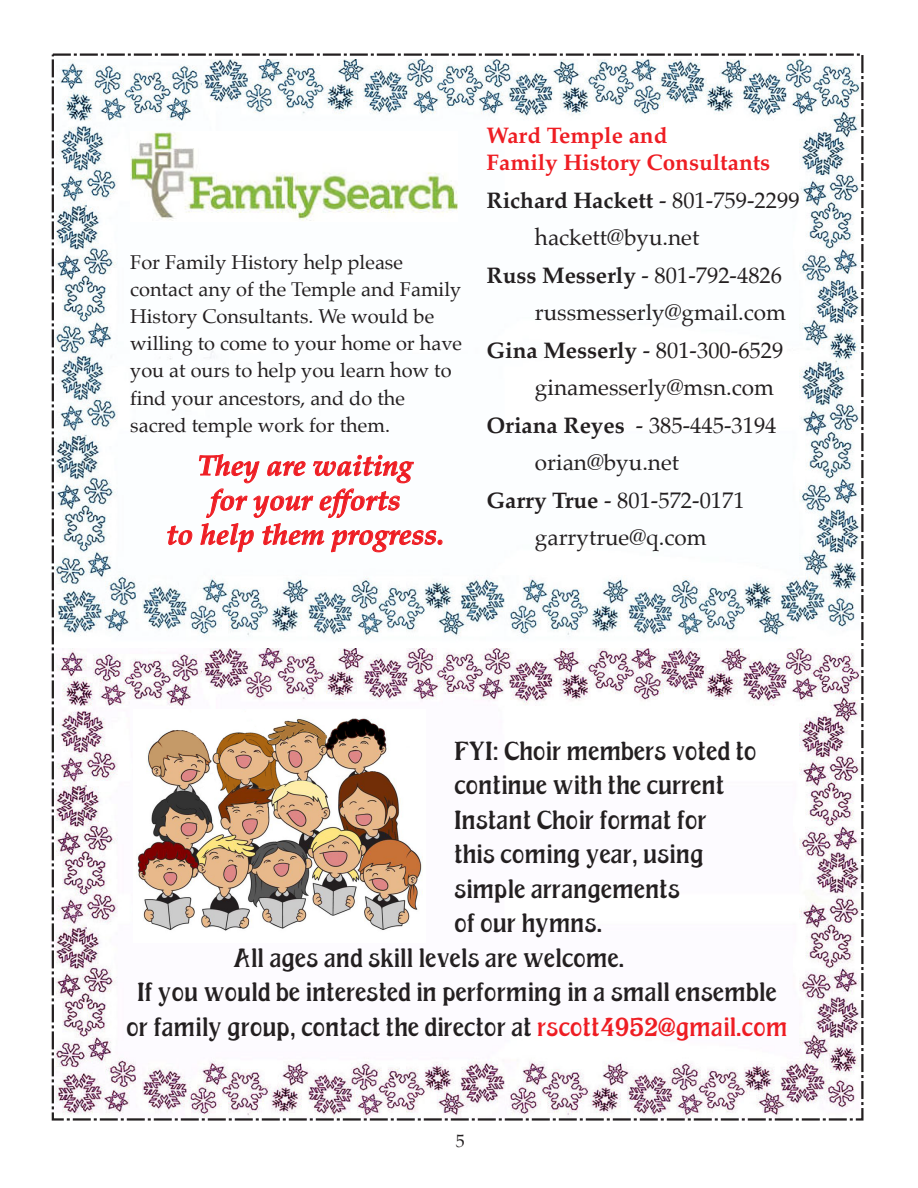
<style>
.page{position:relative;width:918px;height:1188px;background:#fff}
.page>*{position:absolute;margin:0;border:0;box-sizing:border-box;transform-origin:0 0}
.t1{font:italic 700 28.5px/34.5px "Palatino";color:#ee1d23;text-align:center}
.t2{font:27px "Excellent";color:#231f20;scale:.96 1}
.t3{font:22.5px "Palatino";color:#231f20}
.t4{font:700 22.5px/27px "Palatino";color:#ee1d23}
.t5{font:700 22.5px "Palatino";color:#231f20}
.t6{font:19.95px/27px "Palatino";color:#231f20}
.t7{font:18px "Palatino";color:#231f20}
.s1{font-weight:400}
.s2{font-weight:700}
.s3{color:#ee1d23}
</style>
<div class="page">
<img style="left:51px;top:60px;width:810px;height:588px">
<img style="left:51px;top:648px;width:810px;height:473px">
<img style="left:134px;top:709px;width:292px;height:234px">
<svg style="left:199px;top:454px;width:61px;height:29px"></svg>
<svg style="left:267px;top:461px;width:38px;height:15px"></svg>
<svg style="left:313px;top:455px;width:101px;height:28px"></svg>
<svg style="left:167px;top:526px;width:25px;height:19px"></svg>
<svg style="left:200px;top:489px;width:242px;height:63px"></svg>
<img style="left:131px;top:131px;width:327px;height:91px">
<p class="t6" style="left:130px;top:249px;width:333px">For Family History help please contact any of the Temple and Family<br>History Consultants. We would be willing to come to your home or have you at ours to help you learn how to find your ancestors, and do the sacred temple work for them.</p>
<p class="t1" style="left:166px;top:448px;width:279px">They are waiting<br>for your efforts<br>to help them progress.</p>
<p class="t4" style="left:487px;top:122px;width:285px">Ward Temple and<br>Family History Consultants</p>
<p class="t5" style="left:487px;top:181px;width:315px">Richard Hackett <span class="s1">- 801-759-2299</span></p>
<p class="t3" style="left:535px;top:219px;width:166px">hackett@byu.net</p>
<p class="t3" style="left:487px;top:256px;width:297px"><span class="s2">Russ Messerly</span> - 801-792-4826</p>
<p class="t3" style="left:535px;top:294px;width:253px">russmesserly@gmail.com</p>
<p class="t3" style="left:487px;top:331px;width:298px"><span class="s2">Gina Messerly</span> - 801-300-6529</p>
<p class="t3" style="left:535px;top:369px;width:240px">ginamesserly@msn.com</p>
<p class="t3" style="left:487px;top:406px;width:291px"><span class="s2">Oriana Reyes</span> - 385-445-3194</p>
<p class="t3" style="left:535px;top:444px;width:146px">orian@byu.net</p>
<p class="t3" style="left:487px;top:481px;width:260px"><span class="s2">Garry True</span> - 801-572-0171</p>
<p class="t3" style="left:535px;top:519px;width:173px">garrytrue@q.com</p>
<p class="t2" style="left:455px;top:737px;width:317px">FYI: Choir members voted to</p>
<p class="t2" style="left:455px;top:771px;width:283px">continue with the current</p>
<p class="t2" style="left:455px;top:806px;width:265px">Instant Choir format for</p>
<p class="t2" style="left:455px;top:840px;width:261px">this coming year, using</p>
<p class="t2" style="left:455px;top:875px;width:237px">simple arrangements</p>
<p class="t2" style="left:455px;top:909px;width:156px">of our hymns.</p>
<p class="t2" style="left:234px;top:944px;width:409px">All ages and skill levels are welcome.</p>
<p class="t2" style="left:138px;top:978px;width:668px">If you would be interested in performing in a small ensemble</p>
<p class="t2" style="left:127px;top:1013px;width:690px">or family group, contact the director at <span class="s3">rscott4952@gmail.com</span></p>
<p class="t7" style="left:456px;top:1126px;width:10px">5</p>
</div>
